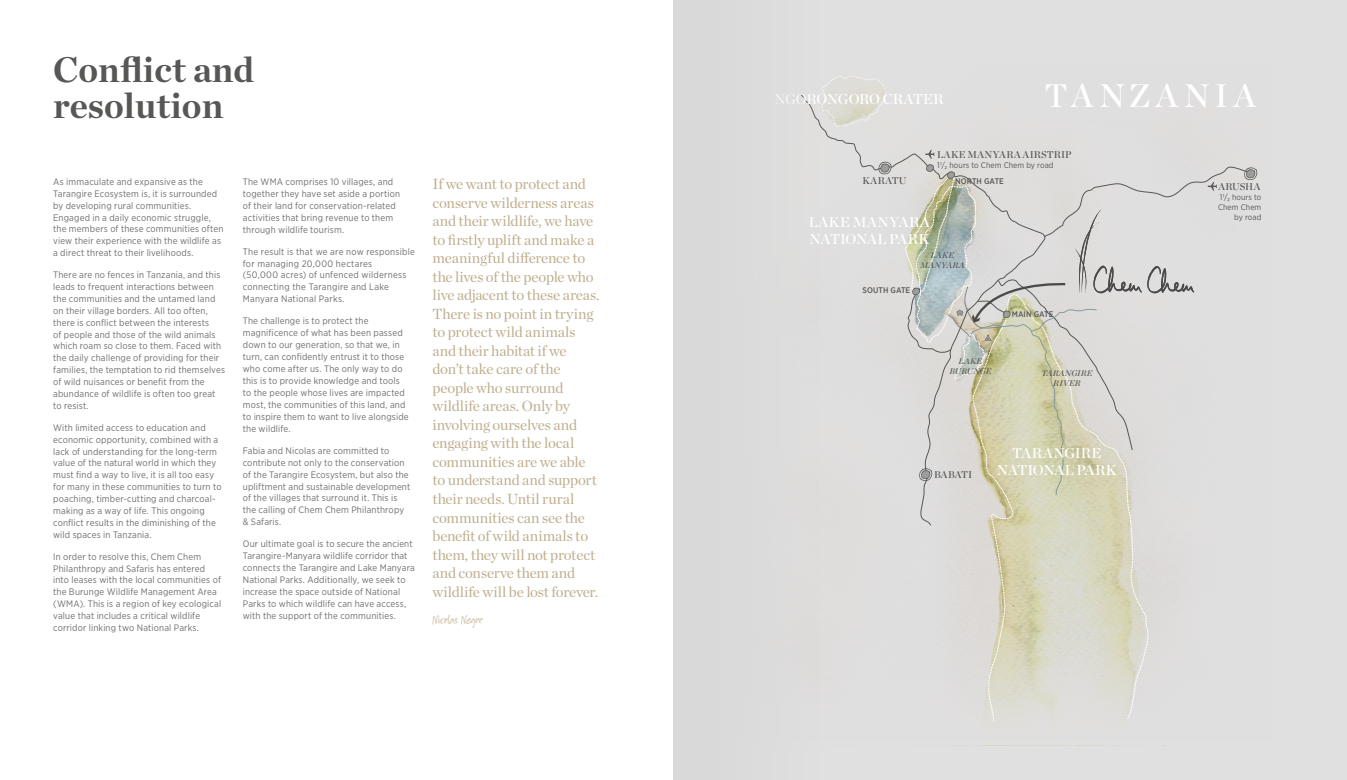
<style>
.page{position:relative;width:1347px;height:780px;background:#fff}
.page>*{position:absolute;margin:0;border:0;box-sizing:border-box;transform-origin:0 0}
.t1{font:700 36.25px/36px "Chronicle Deck";color:#575756}
.t2{font:32.5px "Chronicle Display Semi";letter-spacing:.17em;color:#fff}
.t3{font:15px/18.5px "Chronicle Deck";letter-spacing:-.01em;color:#bfae8e}
.t4{font:15px "Suomi Hand Script";color:#cbbda2}
.t5{font:14.25px/17.1px "Chronicle Display Semi";color:#fff;text-align:center}
.t6{font:14.25px/17.1px "Chronicle Display Semi";letter-spacing:.04em;color:#fff}
.t7{font:9.75px "Chronicle Display Semi";letter-spacing:.035em;color:#575756}
.t8{font:9.38px/11.9px "Gotham Narrow";letter-spacing:.015em;color:#706f6f}
.t9{font:8.12px/9.8px "Gotham Narrow";letter-spacing:.01em;color:#575756;text-align:right}
.t10{font:italic 8.12px/9.8px "Chronicle Display Semi";letter-spacing:.025em;color:#575756;text-align:center}
.t11{font:500 8.12px "Gotham Narrow";letter-spacing:.005em;color:#575756}
</style>
<div class="page">
<div style="left:673px;top:0;width:673px;height:780px;background:#e1e0e0"></div>
<svg style="left:971px;top:496px;width:177px;height:225px"></svg>
<svg style="left:822px;top:76px;width:64px;height:18px"></svg>
<svg style="left:801px;top:94px;width:244px;height:449px"></svg>
<svg style="left:877px;top:160px;width:15px;height:15px"></svg>
<svg style="left:905px;top:150px;width:353px;height:346px"></svg>
<h1 class="t1" style="left:53px;top:49px;width:203px">Conflict and resolution</h1>
<p class="t8" style="left:53px;top:175px;width:172px">As immaculate and expansive as the Tarangire Ecosystem is, it is surrounded by developing rural communities.<br>Engaged in a daily economic struggle, the members of these communities often view their experience with the wildlife as a direct threat to their livelihoods.</p>
<p class="t8" style="left:53px;top:269px;width:173px">There are no fences in Tanzania, and this leads to frequent interactions between the communities and the untamed land on their village borders. All too often, there is conflict between the interests<br>of people and those of the wild animals which roam so close to them. Faced with the daily challenge of providing for their families, the temptation to rid themselves of wild nuisances or benefit from the abundance of wildlife is often too great to resist.</p>
<p class="t8" style="left:53px;top:421px;width:170px">With limited access to education and economic opportunity, combined with a lack of understanding for the long-term value of the natural world in which they must find a way to live, it is all too easy for many in these communities to turn to poaching, timber-cutting and charcoal&shy;making as a way of life. This ongoing conflict results in the diminishing of the wild spaces in Tanzania.</p>
<p class="t8" style="left:53px;top:550px;width:170px">In order to resolve this, Chem Chem Philanthropy and Safaris has entered into leases with the local communities of the Burunge Wildlife Management Area (WMA). This is a region of key ecological value that includes a critical wildlife corridor linking two National Parks.</p>
<p class="t8" style="left:243px;top:175px;width:159px">The WMA comprises 10 villages, and together they have set aside a portion of their land for conservation-related activities that bring revenue to them through wildlife tourism.</p>
<p class="t8" style="left:243px;top:245px;width:174px">The result is that we are now responsible for managing 20,000 hectares<br>(50,000 acres) of unfenced wilderness connecting the Tarangire and Lake Manyara National Parks.</p>
<p class="t8" style="left:243px;top:315px;width:167px">The challenge is to protect the magnificence of what has been passed down to our generation, so that we, in turn, can confidently entrust it to those who come after us. The only way to do this is to provide knowledge and tools to the people whose lives are impacted most, the communities of this land, and to inspire them to want to live alongside the wildlife.</p>
<p class="t8" style="left:243px;top:444px;width:169px">Fabia and Nicolas are committed to contribute not only to the conservation of the Tarangire Ecosystem, but also the upliftment and sustainable development of the villages that surround it. This is the calling of Chem Chem Philanthropy &amp; Safaris.</p>
<p class="t8" style="left:243px;top:538px;width:174px">Our ultimate goal is to secure the ancient Tarangire-Manyara wildlife corridor that connects the Tarangire and Lake Manyara National Parks. Additionally, we seek to increase the space outside of National Parks to which wildlife can have access, with the support of the communities.</p>
<p class="t3" style="left:432px;top:174px;width:168px">If we want to protect and conserve wilderness areas and their wildlife, we have to firstly uplift and make a meaningful difference to the lives of the people who live adjacent to these areas.<br>There is no point in trying to protect wild animals and their habitat if we don’t take care of the people who surround wildlife areas. Only by involving ourselves and engaging with the local communities are we able to understand and support their needs. Until rural communities can see the benefit of wild animals to them, they will not protect and conserve them and wildlife will be lost forever.</p>
<h3 class="t4" style="left:432px;top:611px;width:52px">Nicolas Negre</h3>
<h3 class="t5" style="left:774px;top:90px;width:171px">NGORONGORO CRATER</h3>
<h2 class="t2" style="left:1045px;top:70px;width:213px">TANZANIA</h2>
<p class="t7" style="left:862px;top:173px;width:46px">KARATU</p>
<p class="t7" style="left:937px;top:147px;width:136px">LAKE MANYARA AIRSTRIP</p>
<p class="t9" style="left:937px;top:160px;width:118px">11/2 hours to Chem Chem by road</p>
<p class="t11" style="left:955px;top:176px;width:50px">NORTH GATE</p>
<h3 class="t6" style="left:809px;top:212px;width:123px">LAKE MANYARA<br>NATIONAL PARK</h3>
<p class="t10" style="left:920px;top:250px;width:46px">LAKE<br>MANYARA</p>
<p class="t11" style="left:862px;top:285px;width:49px">SOUTH GATE</p>
<p class="t10" style="left:949px;top:356px;width:43px">LAKE<br>BURUNGE</p>
<p class="t11" style="left:1011px;top:309px;width:43px">MAIN GATE</p>
<p class="t10" style="left:1041px;top:367px;width:53px">TARANGIRE<br>RIVER</p>
<p class="t7" style="left:934px;top:467px;width:39px">BABATI</p>
<h3 class="t5" style="left:997px;top:443px;width:121px">TARANGIRE<br>NATIONAL PARK</h3>
<p class="t7" style="left:1218px;top:179px;width:44px">ARUSHA</p>
<p class="t9" style="left:1218px;top:192px;width:45px">11/2 hours to<br>Chem Chem by road</p>
</div>
